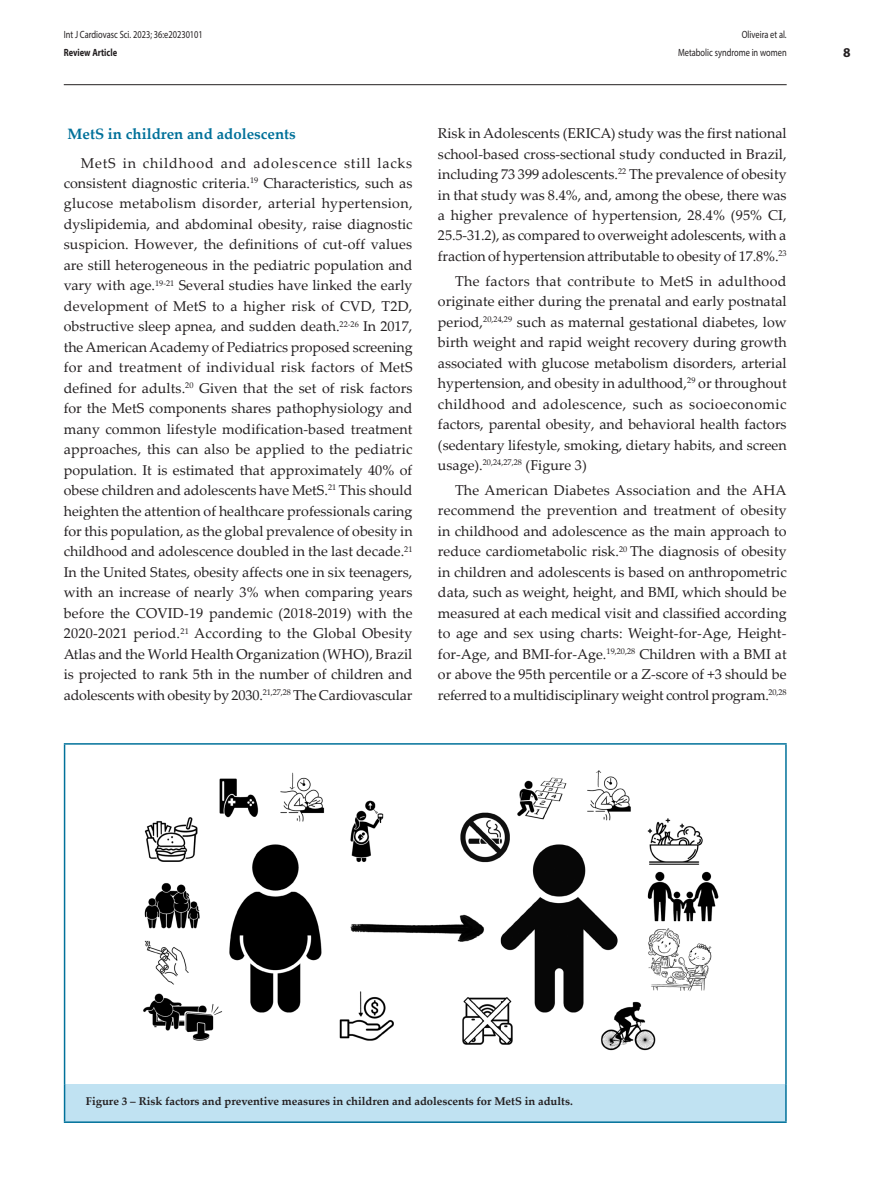
<style>
.page{position:relative;width:893px;height:1191px;background:#fff}
.page>*{position:absolute;margin:0;border:0;box-sizing:border-box;transform-origin:0 0}
._2_-_Sub-titulo{font:700 15px "Palatino Linotype";color:#00719a}
._4_-_Texto-Basico{font:14.25px/20.4px "Palatino Linotype";letter-spacing:-.01em;color:#231f20;text-align:justify}
.t1{font:700 13.5px "Myriad Pro";color:#231f20}
._7_-_Legenda-figura{font:700 11.25px "Palatino Linotype";color:#231f20}
.t2{font:10.5px "Myriad Pro";color:#231f20;scale:.8 1}
.t3{font:700 10.5px "Myriad Pro";color:#231f20;scale:.8 1}
</style>
<div class="page">
<hr style="left:64px;top:84px;width:723px;height:1px;background:#231f20">
<div style="left:65px;top:1084px;width:721px;height:38px;background:#c0e2f2"></div>
<hr style="left:64px;top:1084px;width:1px;height:37px;background:#00719a">
<hr style="left:785px;top:1084px;width:2px;height:37px;background:#00719a">
<hr style="left:64px;top:1121px;width:723px;height:2px;background:#00719a">
<hr style="left:64px;top:743px;width:723px;height:1px;background:#00719a">
<hr style="left:64px;top:744px;width:1px;height:340px;background:#00719a">
<hr style="left:785px;top:744px;width:2px;height:340px;background:#00719a">
<img style="left:143px;top:770px;width:576px;height:281px">
<p class="t2" style="left:64px;top:28px;width:175px">Int J Cardiovasc Sci. 2023; 36:e20230101</p>
<p class="t2" style="left:742px;top:28px;width:58px">Oliveira et al.</p>
<p class="t3" style="left:64px;top:45px;width:68px">Review Article</p>
<p class="t2" style="left:678px;top:46px;width:137px">Metabolic syndrome in women</p>
<p class="_2_-_Sub-titulo" style="left:68px;top:123px;width:230px">MetS in children and adolescents</p>
<p class="_4_-_Texto-Basico" style="left:64px;top:152px;width:350px;text-indent:17px">MetS in childhood and adolescence still lacks consistent diagnostic criteria.<sup>19</sup> Characteristics, such as glucose metabolism disorder, arterial hypertension, dyslipidemia, and abdominal obesity, raise diagnostic suspicion. However, the definitions of cut-off values are still heterogeneous in the pediatric population and vary with age.<sup>19-21</sup> Several studies have linked the early development of MetS to a higher risk of CVD, T2D, obstructive sleep apnea, and sudden death.<sup>22-26</sup> In 2017, the American Academy of Pediatrics proposed screening for and treatment of individual risk factors of MetS defined for adults.<sup>20</sup> Given that the set of risk factors for the MetS components shares pathophysiology and many common lifestyle modification-based treatment approaches, this can also be applied to the pediatric population. It is estimated that approximately 40% of obese children and adolescents have MetS.<sup>21</sup> This should heighten the attention of healthcare professionals caring for this population, as the global prevalence of obesity in childhood and adolescence doubled in the last decade.<sup>21<br></sup>In the United States, obesity affects one in six teenagers, with an increase of nearly 3% when comparing years before the COVID-19 pandemic (2018-2019) with the 2020-2021 period.<sup>21</sup> According to the Global Obesity Atlas and the World Health Organization (WHO), Brazil is projected to rank 5th in the number of children and adolescents with obesity by 2030.<sup>21,27,28</sup> The Cardiovascular</p>
<p class="_4_-_Texto-Basico" style="left:438px;top:122px;width:350px">Risk in Adolescents (ERICA) study was the first national school-based cross-sectional study conducted in Brazil, including 73 399 adolescents.<sup>22</sup> The prevalence of obesity in that study was 8.4%, and, among the obese, there was a higher prevalence of hypertension, 28.4% (95% CI, 25.5-31.2), as compared to overweight adolescents, with a fraction of hypertension attributable to obesity of 17.8%.<sup>23</sup></p>
<p class="_4_-_Texto-Basico" style="left:438px;top:270px;width:350px;text-indent:17px">The factors that contribute to MetS in adulthood originate either during the prenatal and early postnatal period,<sup>20,24,29</sup> such as maternal gestational diabetes, low birth weight and rapid weight recovery during growth associated with glucose metabolism disorders, arterial hypertension, and obesity in adulthood,<sup>29</sup> or throughout childhood and adolescence, such as socioeconomic factors, parental obesity, and behavioral health factors (sedentary lifestyle, smoking, dietary habits, and screen usage).<sup>20,24,27,28</sup> (Figure 3)</p>
<p class="_4_-_Texto-Basico" style="left:438px;top:479px;width:350px;text-indent:17px">The American Diabetes Association and the AHA recommend the prevention and treatment of obesity in childhood and adolescence as the main approach to reduce cardiometabolic risk.<sup>20</sup> The diagnosis of obesity in children and adolescents is based on anthropometric data, such as weight, height, and BMI, which should be measured at each medical visit and classified according to age and sex using charts: Weight-for-Age, Height&shy;for-Age, and BMI-for-Age.<sup>19,20,28</sup> Children with a BMI at or above the 95th percentile or a Z-score of +3 should be referred to a multidisciplinary weight control program.<sup>20,28</sup></p>
<p class="t1" style="left:843px;top:44px;width:9px">8</p>
<p class="_7_-_Legenda-figura" style="left:86px;top:1093px;width:488px">Figure 3 – Risk factors and preventive measures in children and adolescents for MetS in adults.</p>
</div>
